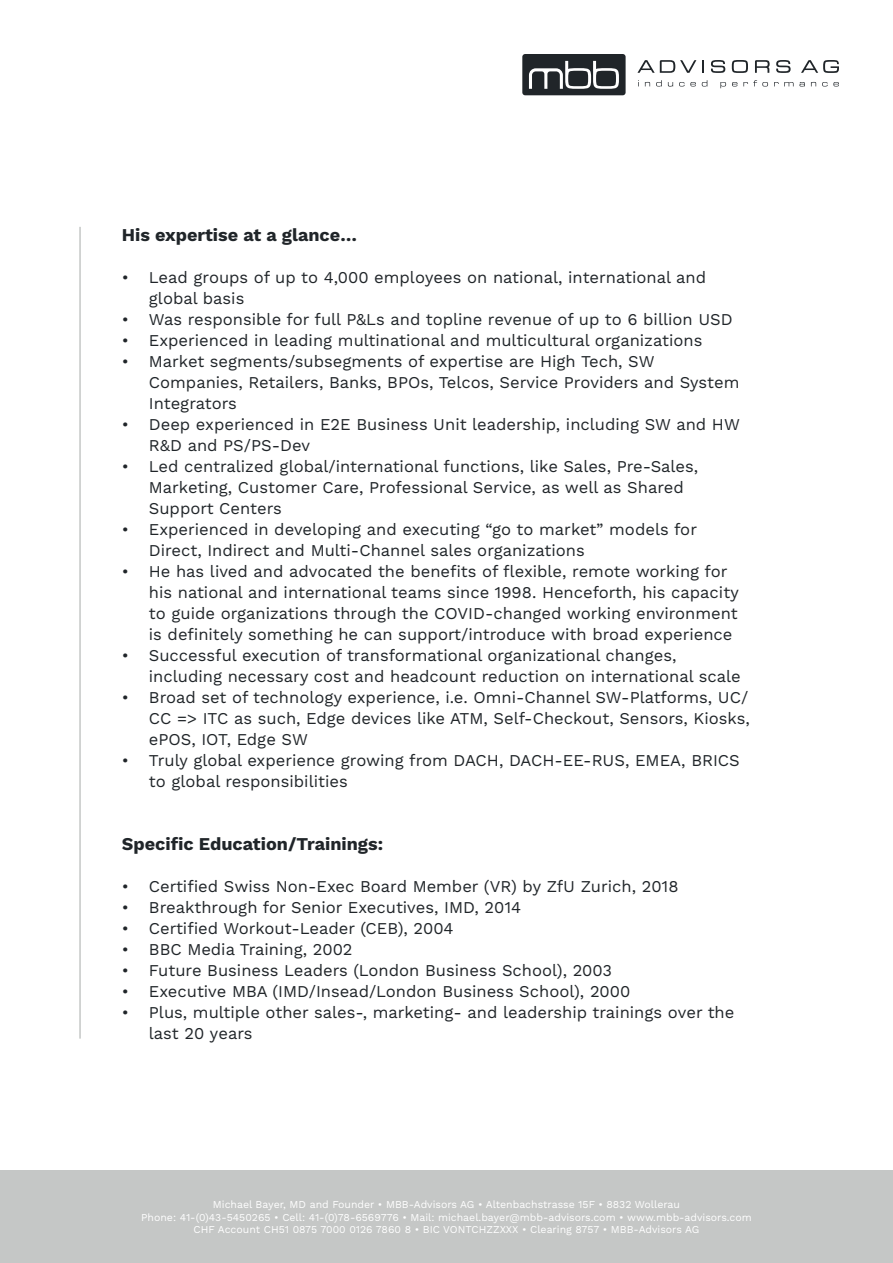
<style>
.page{position:relative;width:893px;height:1263px;background:#fff}
.page>*{position:absolute;margin:0;border:0;box-sizing:border-box;transform-origin:0 0}
.t1{font:700 18px "Work Sans";color:#202529}
.t2{font:16.5px/21px "Work Sans";color:#202529}
.t3{font:10.5px/12.6px "Work Sans";color:#fff;text-align:center}
</style>
<div class="page">
<svg style="left:656px;top:80px;width:6px;height:6px"></svg>
<svg style="left:668px;top:82px;width:5px;height:5px"></svg>
<svg style="left:679px;top:82px;width:17px;height:4px"></svg>
<svg style="left:702px;top:80px;width:5px;height:6px"></svg>
<svg style="left:720px;top:82px;width:6px;height:6px"></svg>
<svg style="left:732px;top:82px;width:5px;height:4px"></svg>
<svg style="left:743px;top:80px;width:25px;height:6px"></svg>
<svg style="left:774px;top:82px;width:31px;height:4px"></svg>
<svg style="left:822px;top:82px;width:17px;height:4px"></svg>
<svg style="left:637px;top:60px;width:59px;height:13px"></svg>
<svg style="left:702px;top:60px;width:2px;height:13px"></svg>
<svg style="left:711px;top:60px;width:14px;height:13px"></svg>
<svg style="left:732px;top:60px;width:16px;height:13px"></svg>
<svg style="left:755px;top:60px;width:15px;height:13px"></svg>
<svg style="left:776px;top:60px;width:15px;height:13px"></svg>
<svg style="left:801px;top:60px;width:38px;height:13px"></svg>
<svg style="left:522px;top:54px;width:104px;height:41px;background:#474b4e"></svg>
<div style="left:0;top:1170px;width:893px;height:93px;background:#c5c7c6"></div>
<hr style="left:79px;top:227px;width:2px;height:811px;background:#c5c7c6">
<p class="t1" style="left:122px;top:224px;width:237px">His expertise at a glance…</p>
<p class="t2" style="left:149px;top:267px;width:559px;text-indent:-27px">• Lead groups of up to 4,000 employees on national, international and global basis</p>
<p class="t2" style="left:122px;top:309px;width:612px">• Was responsible for full P&amp;Ls and topline revenue of up to 6 billion USD</p>
<p class="t2" style="left:122px;top:330px;width:582px">• Experienced in leading multinational and multicultural organizations</p>
<p class="t2" style="left:149px;top:351px;width:592px;text-indent:-27px">• Market segments/subsegments of expertise are High Tech, SW<br>Companies, Retailers, Banks, BPOs, Telcos, Service Providers and System<br>Integrators</p>
<p class="t2" style="left:149px;top:414px;width:593px;text-indent:-27px">• Deep experienced in E2E Business Unit leadership, including SW and HW<br>R&amp;D and PS/PS-Dev</p>
<p class="t2" style="left:149px;top:456px;width:551px;text-indent:-27px">• Led centralized global/international functions, like Sales, Pre-Sales,<br>Marketing, Customer Care, Professional Service, as well as Shared<br>Support Centers</p>
<p class="t2" style="left:149px;top:519px;width:550px;text-indent:-27px">• Experienced in developing and executing “go to market” models for<br>Direct, Indirect and Multi-Channel sales organizations</p>
<p class="t2" style="left:149px;top:561px;width:592px;text-indent:-27px">• He has lived and advocated the benefits of flexible, remote working for his national and international teams since 1998. Henceforth, his capacity to guide organizations through the COVID-changed working environment is definitely something he can support/introduce with broad experience</p>
<p class="t2" style="left:149px;top:645px;width:593px;text-indent:-27px">• Successful execution of transformational organizational changes, including necessary cost and headcount reduction on international scale</p>
<p class="t2" style="left:149px;top:687px;width:602px;text-align:justify;text-indent:-27px">• Broad set of technology experience, i.e. Omni-Channel SW-Platforms, UC/ CC =&gt; ITC as such, Edge devices like ATM, Self-Checkout, Sensors, Kiosks, ePOS, IOT, Edge SW</p>
<p class="t2" style="left:149px;top:750px;width:592px;text-indent:-27px">• Truly global experience growing from DACH, DACH-EE-RUS, EMEA, BRICS to global responsibilities</p>
<p class="t1" style="left:122px;top:833px;width:263px">Specific Education/Trainings:</p>
<p class="t2" style="left:122px;top:876px;width:558px">• Certified Swiss Non-Exec Board Member (VR) by ZfU Zurich, 2018</p>
<p class="t2" style="left:122px;top:897px;width:401px">• Breakthrough for Senior Executives, IMD, 2014</p>
<p class="t2" style="left:122px;top:918px;width:333px">• Certified Workout-Leader (CEB), 2004</p>
<p class="t2" style="left:122px;top:939px;width:232px">• BBC Media Training, 2002</p>
<p class="t2" style="left:122px;top:960px;width:492px">• Future Business Leaders (London Business School), 2003</p>
<p class="t2" style="left:122px;top:981px;width:510px">• Executive MBA (IMD/Insead/London Business School), 2000</p>
<p class="t2" style="left:149px;top:1002px;width:587px;text-indent:-27px">• Plus, multiple other sales-, marketing- and leadership trainings over the last 20 years</p>
<p class="t3" style="left:141px;top:1198px;width:612px">Michael Bayer, MD and Founder • MBB-Advisors AG • Altenbachstrasse 15F • 8832 Wollerau<br>Phone: 41-(0)43-5450265 • Cell: 41-(0)78-6569776 • Mail: michael.bayer@mbb-advisors.com • www.mbb-advisors.com<br>CHF Account CH51 0875 7000 0126 7860 8 • BIC VONTCHZZXXX • Clearing 8757 • MBB-Advisors AG</p>
</div>
